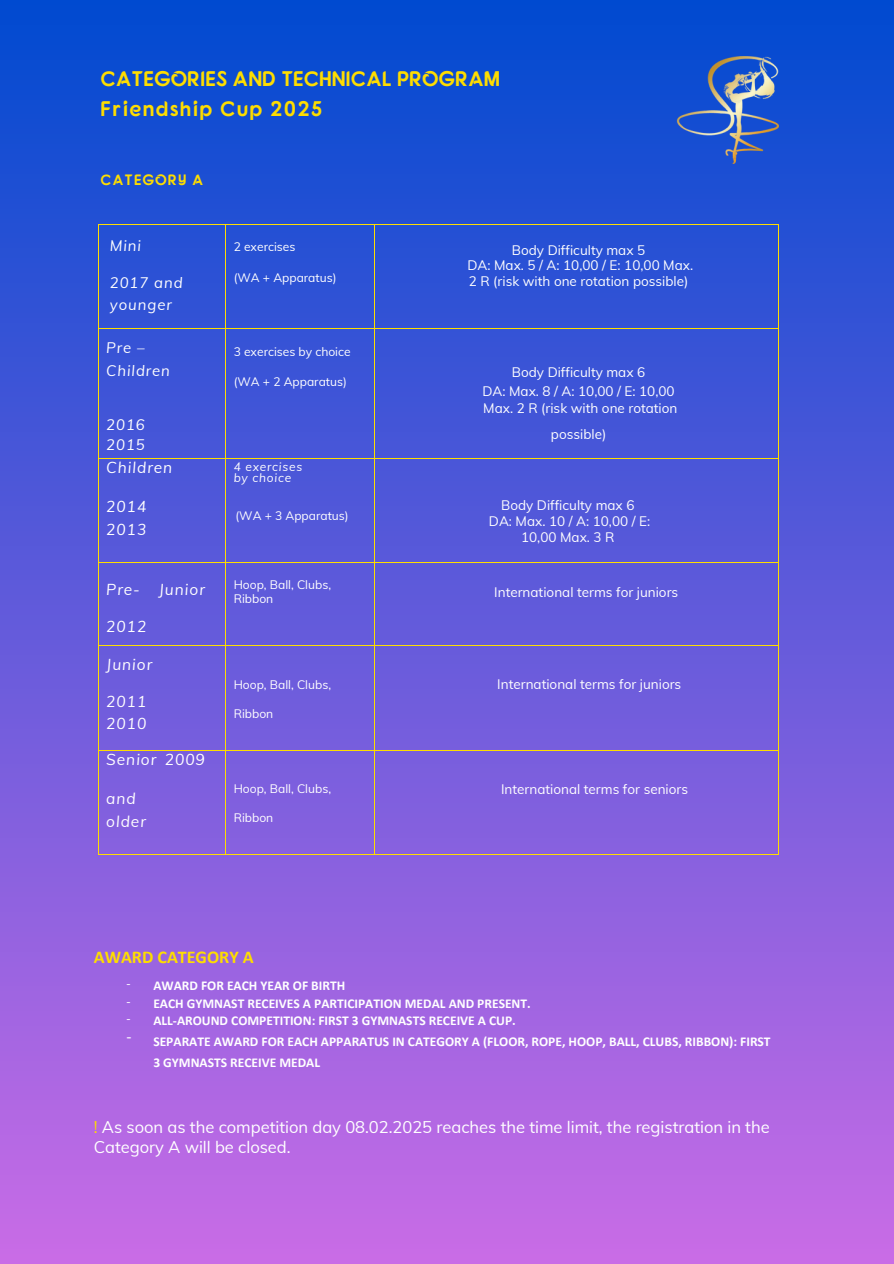
<style>
.page{position:relative;width:894px;height:1264px;background:#fff}
.page>*{position:absolute;margin:0;border:0;box-sizing:border-box;transform-origin:0 0}
.t1{font:21px/29.2px "Fonarto";color:#fedd00}
.t2{font:700 18px "Calibri";color:#fedd00}
.t3{font:16.5px/20.2px "Muli";color:#fff}
.t4{font:16.5px "Calibri";color:#fff}
.t5{font:italic 15.45px/23.4px "Muli";letter-spacing:.06em;color:#fff}
.t6{font:italic 15px/22.5px "Muli";letter-spacing:.06em;color:#fff}
.t7{font:15px "Fonarto";letter-spacing:.06em;color:#fedd00}
.t8{font:13.5px/15.8px "Muli";color:#fff;text-align:center}
.t9{font:700 13.5px/17.4px "Calibri";color:#fff}
.t10{font:13.5px "Calibri";color:#fff}
.t11{font:12px/14.1px "Muli";color:#fff}
.t12{font:italic 12px "Muli";letter-spacing:.065em;color:#fff}
.s1{color:#fedd00}
</style>
<div class="page">
<div style="left:0;top:0;width:893px;height:1263px;background:linear-gradient(to bottom,#004acf,#ca6ce5)"></div>
<hr style="left:99px;top:224px;width:126px;height:1px;background:#fedd00">
<hr style="left:226px;top:224px;width:148px;height:1px;background:#fedd00">
<hr style="left:375px;top:224px;width:403px;height:1px;background:#fedd00">
<hr style="left:98px;top:225px;width:1px;height:103px;background:#fedd00">
<hr style="left:225px;top:225px;width:1px;height:103px;background:#fedd00">
<hr style="left:374px;top:225px;width:1px;height:103px;background:#fedd00">
<hr style="left:778px;top:225px;width:1px;height:103px;background:#fedd00">
<hr style="left:99px;top:328px;width:126px;height:1px;background:#fedd00">
<hr style="left:226px;top:328px;width:148px;height:1px;background:#fedd00">
<hr style="left:375px;top:328px;width:403px;height:1px;background:#fedd00">
<hr style="left:98px;top:329px;width:1px;height:128px;background:#fedd00">
<hr style="left:225px;top:329px;width:1px;height:128px;background:#fedd00">
<hr style="left:374px;top:329px;width:1px;height:128px;background:#fedd00">
<hr style="left:778px;top:329px;width:1px;height:128px;background:#fedd00">
<hr style="left:99px;top:457px;width:126px;height:1px;background:#fedd00">
<hr style="left:226px;top:457px;width:148px;height:1px;background:#fedd00">
<hr style="left:375px;top:457px;width:403px;height:1px;background:#fedd00">
<hr style="left:98px;top:458px;width:1px;height:104px;background:#fedd00">
<hr style="left:225px;top:458px;width:1px;height:104px;background:#fedd00">
<hr style="left:374px;top:458px;width:1px;height:104px;background:#fedd00">
<hr style="left:778px;top:458px;width:1px;height:104px;background:#fedd00">
<hr style="left:99px;top:562px;width:126px;height:1px;background:#fedd00">
<hr style="left:226px;top:562px;width:148px;height:1px;background:#fedd00">
<hr style="left:375px;top:562px;width:403px;height:1px;background:#fedd00">
<hr style="left:98px;top:562px;width:1px;height:83px;background:#fedd00">
<hr style="left:225px;top:562px;width:1px;height:83px;background:#fedd00">
<hr style="left:374px;top:562px;width:1px;height:83px;background:#fedd00">
<hr style="left:778px;top:562px;width:1px;height:83px;background:#fedd00">
<hr style="left:99px;top:645px;width:126px;height:1px;background:#fedd00">
<hr style="left:226px;top:645px;width:148px;height:1px;background:#fedd00">
<hr style="left:375px;top:645px;width:403px;height:1px;background:#fedd00">
<hr style="left:98px;top:646px;width:1px;height:103px;background:#fedd00">
<hr style="left:225px;top:646px;width:1px;height:103px;background:#fedd00">
<hr style="left:374px;top:646px;width:1px;height:103px;background:#fedd00">
<hr style="left:778px;top:646px;width:1px;height:103px;background:#fedd00">
<hr style="left:99px;top:749px;width:126px;height:1px;background:#fedd00">
<hr style="left:226px;top:749px;width:148px;height:1px;background:#fedd00">
<hr style="left:375px;top:749px;width:403px;height:1px;background:#fedd00">
<hr style="left:98px;top:750px;width:1px;height:104px;background:#fedd00">
<hr style="left:99px;top:854px;width:126px;height:1px;background:#fedd00">
<hr style="left:225px;top:750px;width:1px;height:104px;background:#fedd00">
<hr style="left:226px;top:854px;width:148px;height:1px;background:#fedd00">
<hr style="left:374px;top:750px;width:1px;height:104px;background:#fedd00">
<hr style="left:375px;top:854px;width:403px;height:1px;background:#fedd00">
<hr style="left:778px;top:750px;width:1px;height:104px;background:#fedd00">
<img style="left:663px;top:49px;width:123px;height:122px">
<h1 class="t1" style="left:101px;top:64px;width:401px">CATEGORIES AND TECHNICAL PROGRAM<br>Friendship Cup 2025</h1>
<h3 class="t7" style="left:101px;top:171px;width:104px">CATEGORY A</h3>
<h4 class="t6" style="left:110px;top:234px;width:33px">Mini</h4>
<h4 class="t6" style="left:110px;top:271px;width:74px">2017 and younger</h4>
<p class="t6" style="left:106px;top:336px;width:65px">Pre –<br>Children</p>
<p class="t6" style="left:106px;top:414px;width:40px;line-height:20.2px">2016<br>2015</p>
<p class="t5" style="left:106px;top:456px;width:67px">Children</p>
<p class="t5" style="left:106px;top:494px;width:42px">2014<br>2013</p>
<p class="t5" style="left:106px;top:577px;width:100px">Pre- Junior</p>
<p class="t5" style="left:106px;top:614px;width:42px">2012</p>
<p class="t5" style="left:106px;top:652px;width:48px">Junior</p>
<p class="t5" style="left:106px;top:690px;width:42px;line-height:22.2px">2011<br>2010</p>
<p class="t5" style="left:106px;top:747px;width:100px">Senior 2009</p>
<p class="t5" style="left:106px;top:786px;width:41px">and older</p>
<h5 class="t11" style="left:233px;top:240px;width:63px">2 exercises</h5>
<h5 class="t11" style="left:233px;top:270px;width:104px">(WA + Apparatus)</h5>
<h5 class="t11" style="left:233px;top:344px;width:118px">3 exercises by choice</h5>
<p class="t11" style="left:233px;top:374px;width:115px">(WA + 2 Apparatus)</p>
<p class="t12" style="left:233px;top:459px;width:70px">4 exercises</p>
<p class="t12" style="left:233px;top:470px;width:59px">by choice</p>
<p class="t11" style="left:235px;top:508px;width:115px">(WA + 3 Apparatus)</p>
<p class="t11" style="left:233px;top:577px;width:99px">Hoop, Ball, Clubs,<br>Ribbon</p>
<p class="t11" style="left:233px;top:677px;width:99px">Hoop, Ball, Clubs,</p>
<p class="t11" style="left:233px;top:706px;width:41px">Ribbon</p>
<p class="t11" style="left:233px;top:781px;width:99px">Hoop, Ball, Clubs,</p>
<p class="t11" style="left:233px;top:810px;width:41px">Ribbon</p>
<p class="t8" style="left:512px;top:242px;width:135px">Body Difficulty max 5</p>
<p class="t8" style="left:467px;top:257px;width:227px;text-align:left">DA: Max. 5 / A: 10,00 / E: 10,00 Max.<br>2 R (risk with one rotation possible)</p>
<p class="t8" style="left:512px;top:364px;width:135px">Body Difficulty max 6</p>
<p class="t8" style="left:482px;top:383px;width:194px">DA: Max. 8 / A: 10,00 / E: 10,00</p>
<p class="t8" style="left:483px;top:395px;width:196px;line-height:25.8px">Max. 2 R (risk with one rotation possible)</p>
<p class="t8" style="left:501px;top:497px;width:135px">Body Difficulty max 6</p>
<p class="t8" style="left:489px;top:513px;width:163px">DA: Max. 10 / A: 10,00 / E:<br>10,00 Max. 3 R</p>
<p class="t8" style="left:494px;top:584px;width:185px">International terms for juniors</p>
<h6 class="t8" style="left:497px;top:676px;width:185px">International terms for juniors</h6>
<p class="t8" style="left:501px;top:780px;width:188px">International terms for seniors</p>
<p class="t2" style="left:94px;top:949px;width:161px">AWARD CATEGORY A</p>
<p class="t10" style="left:126px;top:977px;width:6px">-</p>
<p class="t10" style="left:126px;top:995px;width:6px">-</p>
<h2 class="t10" style="left:126px;top:1012px;width:6px">-</h2>
<p class="t4" style="left:126px;top:1029px;width:7px">-</p>
<p class="t9" style="left:153px;top:978px;width:379px">AWARD FOR EACH YEAR OF BIRTH<br>EACH GYMNAST RECEIVES A PARTICIPATION MEDAL AND PRESENT.<br>ALL-AROUND COMPETITION: FIRST 3 GYMNASTS RECEIVE A CUP.</p>
<p class="t9" style="left:153px;top:1034px;width:618px">SEPARATE AWARD FOR EACH APPARATUS IN CATEGORY A (FLOOR, ROPE, HOOP, BALL, CLUBS, RIBBON): FIRST</p>
<h6 class="t9" style="left:153px;top:1054px;width:168px">3 GYMNASTS RECEIVE MEDAL</h6>
<h6 class="t3" style="left:94px;top:1116px;width:677px"><span class="s1">!</span> As soon as the competition day 08.02.2025 reaches the time limit, the registration in the<br>Category A will be closed.</h6>
</div>
